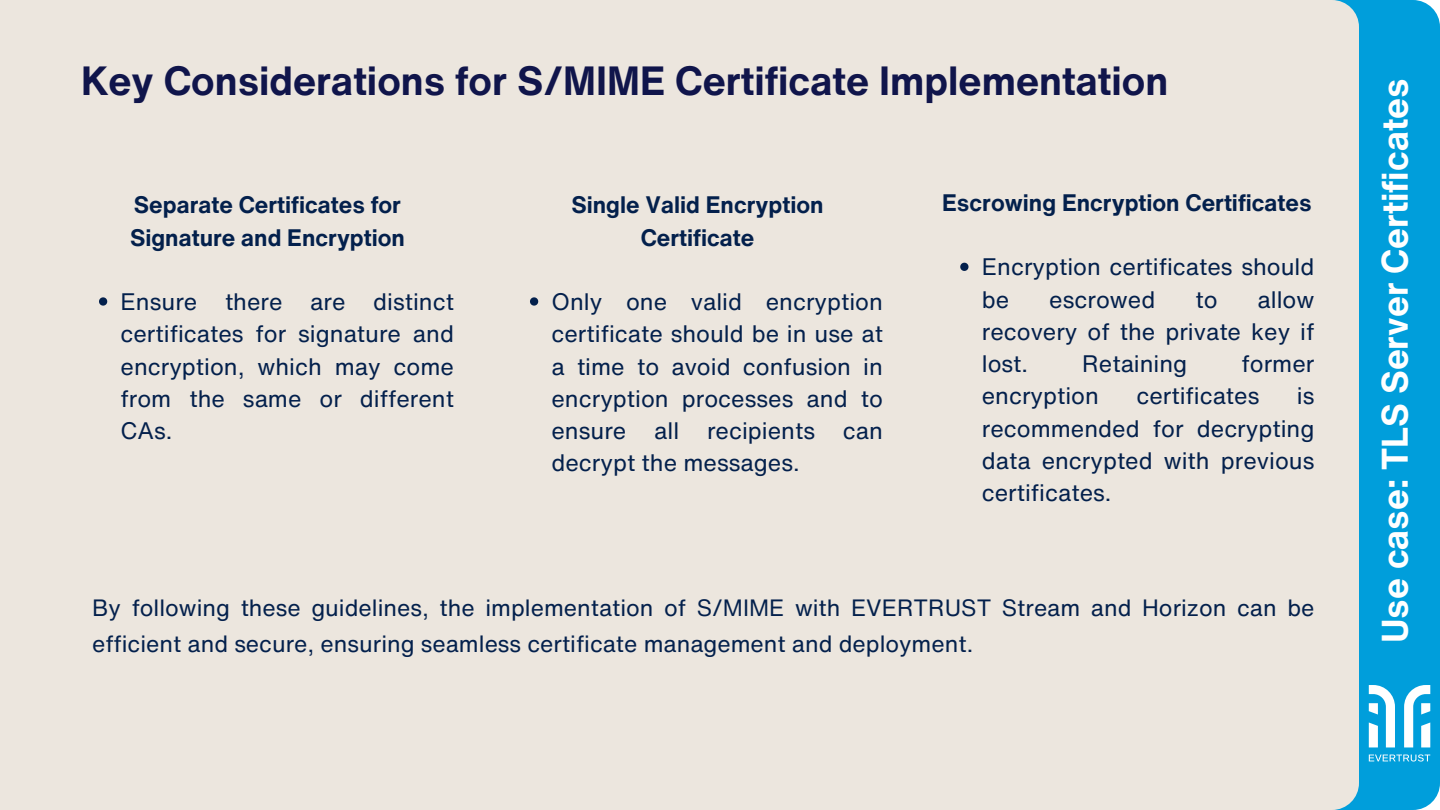
<style>
.page{position:relative;width:1440px;height:810px;background:#fff}
.page>*{position:absolute;margin:0;border:0;box-sizing:border-box;transform-origin:0 0}
.t1{font:700 39.7px "Helvetica Now Text";color:#10154b}
.t2{font:700 36px "Helvetica Now Text";color:#fff}
.t3{font:23.3px/32.2px "Helvetica Now Text";color:#03204c;text-align:justify}
.t4{font:700 23.3px/32.2px "Helvetica Now Text";color:#03204c}
.t5{font:23px/35.2px "Helvetica Now Text";color:#03204c}
</style>
<div class="page">
<div style="left:137px;top:0;width:1303px;height:810px;background:#009edb;border-radius:27px"></div>
<div style="left:0;top:0;width:1359px;height:810px;background:#ece6de"></div>
<svg style="left:1369px;top:685px;width:26px;height:62px"></svg>
<svg style="left:1404px;top:685px;width:26px;height:62px"></svg>
<svg style="left:1369px;top:754px;width:61px;height:8px"></svg>
<svg style="left:99px;top:297px;width:8px;height:9px"></svg>
<svg style="left:530px;top:297px;width:8px;height:9px"></svg>
<svg style="left:960px;top:263px;width:9px;height:8px"></svg>
<h1 class="t1" style="left:81px;top:51px;width:1089px">Key Considerations for S/MIME Certificate Implementation</h1>
<h2 class="t4" style="left:130px;top:189px;width:277px">Separate Certificates for<br>Signature and Encryption</h2>
<p class="t3" style="left:121px;top:285px;width:335px">Ensure there are distinct certificates for signature and encryption, which may come from the same or different CAs.</p>
<h2 class="t4" style="left:571px;top:189px;width:254px;text-align:center">Single Valid Encryption<br>Certificate</h2>
<p class="t3" style="left:552px;top:285px;width:333px">Only one valid encryption certificate should be in use at a time to avoid confusion in encryption processes and to ensure all recipients can decrypt the messages.</p>
<p class="t4" style="left:942px;top:186px;width:371px">Escrowing Encryption Certificates</p>
<h1 class="t3" style="left:982px;top:251px;width:334px">Encryption certificates should be</h1>
<h1 class="t3" style="left:982px;top:283px;width:334px;text-indent:276px">allow recovery of the private key if lost.</h1>
<h1 class="t3" style="left:1049px;top:283px;width:108px">escrowed</h1>
<h1 class="t3" style="left:1195px;top:283px;width:24px">to</h1>
<h1 class="t3" style="left:1082px;top:347px;width:107px">Retaining</h1>
<h1 class="t3" style="left:1242px;top:347px;width:74px">former</h1>
<h1 class="t3" style="left:982px;top:380px;width:119px">encryption</h1>
<h1 class="t3" style="left:1136px;top:380px;width:125px">certificates</h1>
<h1 class="t3" style="left:982px;top:380px;width:334px;text-indent:315px">is recommended for decrypting data encrypted with previous certificates.</h1>
<p class="t5" style="left:92px;top:590px;width:1224px">By following these guidelines, the implementation of S/MIME with EVERTRUST Stream and Horizon can be efficient and secure, ensuring seamless certificate management and deployment.</p>
<h2 class="t2" style="left:1368px;top:643px;width:566px;rotate:-90deg">Use case: TLS Server Certificates</h2>
</div>
